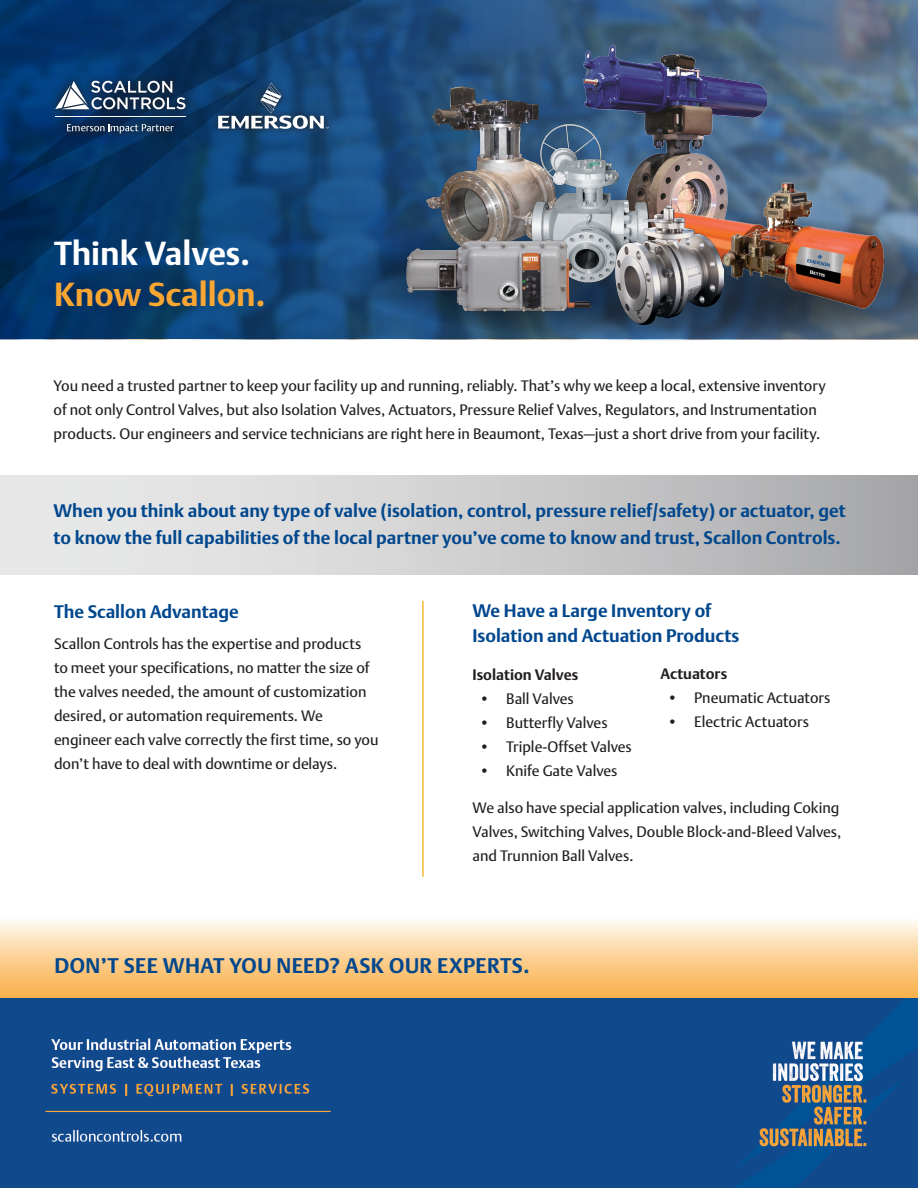
<style>
.page{position:relative;width:918px;height:1188px;background:#fff}
.page>*{position:absolute;margin:0;border:0;box-sizing:border-box;transform-origin:0 0}
.t1{font:700 33px "DTL Argo T";color:#fff}
.t2{font:700 33px "DTL Argo T";color:#faa633}
.t3{font:700 21px "DTL Argo T";letter-spacing:.02em;color:#01478d}
.t4{font:700 18px/25.5px "DTL Argo T";color:#01478d}
.t5{font:15px/24px "DTL Argo T";color:#231f20}
.t6{font:700 15px "DTL Argo T";color:#231f20}
</style>
<div class="page">
<svg style="left:0;top:876px;width:918px;height:122px"></svg>
<svg style="left:371px;top:0;width:547px;height:210px"></svg>
<svg style="left:371px;top:210px;width:547px;height:130px"></svg>
<img style="left:425px;top:83px;width:148px;height:132px">
<img style="left:574px;top:42px;width:192px;height:126px">
<img style="left:525px;top:119px;width:129px;height:167px">
<img style="left:654px;top:168px;width:229px;height:160px">
<img style="left:398px;top:215px;width:206px;height:111px">
<img style="left:615px;top:205px;width:109px;height:119px">
<img style="left:0;top:998px;width:918px;height:190px">
<div style="left:0;top:476px;width:918px;height:98px;background:linear-gradient(to right,#f1f1f1,#ababad)"></div>
<hr style="left:422px;top:601px;width:2px;height:275px;background:#f6ad16">
<svg style="left:0;top:0;width:371px;height:340px"></svg>
<div style="left:48px;top:73px;width:288px;height:68px;background:#231f20;opacity:.75"></div>
<svg style="left:218px;top:82px;width:111px;height:47px"></svg>
<svg style="left:55px;top:81px;width:130px;height:28px"></svg>
<svg style="left:67px;top:124px;width:107px;height:9px"></svg>
<hr style="left:56px;top:116px;width:130px;height:1px;background:#fff">
<p class="t1" style="left:54px;top:234px;width:198px">Think Valves.</p>
<p class="t2" style="left:54px;top:275px;width:213px">Know Scallon.</p>
<p class="t5" style="left:54px;top:374px;width:774px">You need a trusted partner to keep your facility up and running, reliably. That’s why we keep a local, extensive inventory of not only Control Valves, but also Isolation Valves, Actuators, Pressure Relief Valves, Regulators, and Instrumentation products. Our engineers and service technicians are right here in Beaumont, Texas—just a short drive from your facility.</p>
<p class="t4" style="left:54px;top:497px;width:794px;line-height:27px">When you think about any type of valve (isolation, control, pressure relief/safety) or actuator, get to know the full capabilities of the local partner you’ve come to know and trust, Scallon Controls.</p>
<p class="t4" style="left:54px;top:599px;width:186px">The Scallon Advantage</p>
<p class="t5" style="left:54px;top:631px;width:326px">Scallon Controls has the expertise and products to meet your specifications, no matter the size of the valves needed, the amount of customization desired, or automation requirements. We engineer each valve correctly the first time, so you don’t have to deal with downtime or delays.</p>
<p class="t4" style="left:472px;top:598px;width:268px">We Have a Large Inventory of<br>Isolation and Actuation Products</p>
<p class="t6" style="left:472px;top:666px;width:107px">Isolation Valves</p>
<p class="t5" style="left:479px;top:687px;width:96px">• Ball Valves</p>
<p class="t5" style="left:479px;top:711px;width:130px">• Butterfly Valves</p>
<p class="t5" style="left:479px;top:735px;width:154px">• Triple-Offset Valves</p>
<p class="t5" style="left:479px;top:759px;width:140px">• Knife Gate Valves</p>
<p class="t6" style="left:660px;top:665px;width:68px">Actuators</p>
<p class="t5" style="left:667px;top:686px;width:165px">• Pneumatic Actuators</p>
<p class="t5" style="left:667px;top:710px;width:143px">• Electric Actuators</p>
<p class="t5" style="left:472px;top:796px;width:370px">We also have special application valves, including Coking<br>Valves, Switching Valves, Double Block-and-Bleed Valves, and Trunnion Ball Valves.</p>
<p class="t3" style="left:55px;top:953px;width:476px">DON’T SEE WHAT YOU NEED? ASK OUR EXPERTS.</p>
</div>
